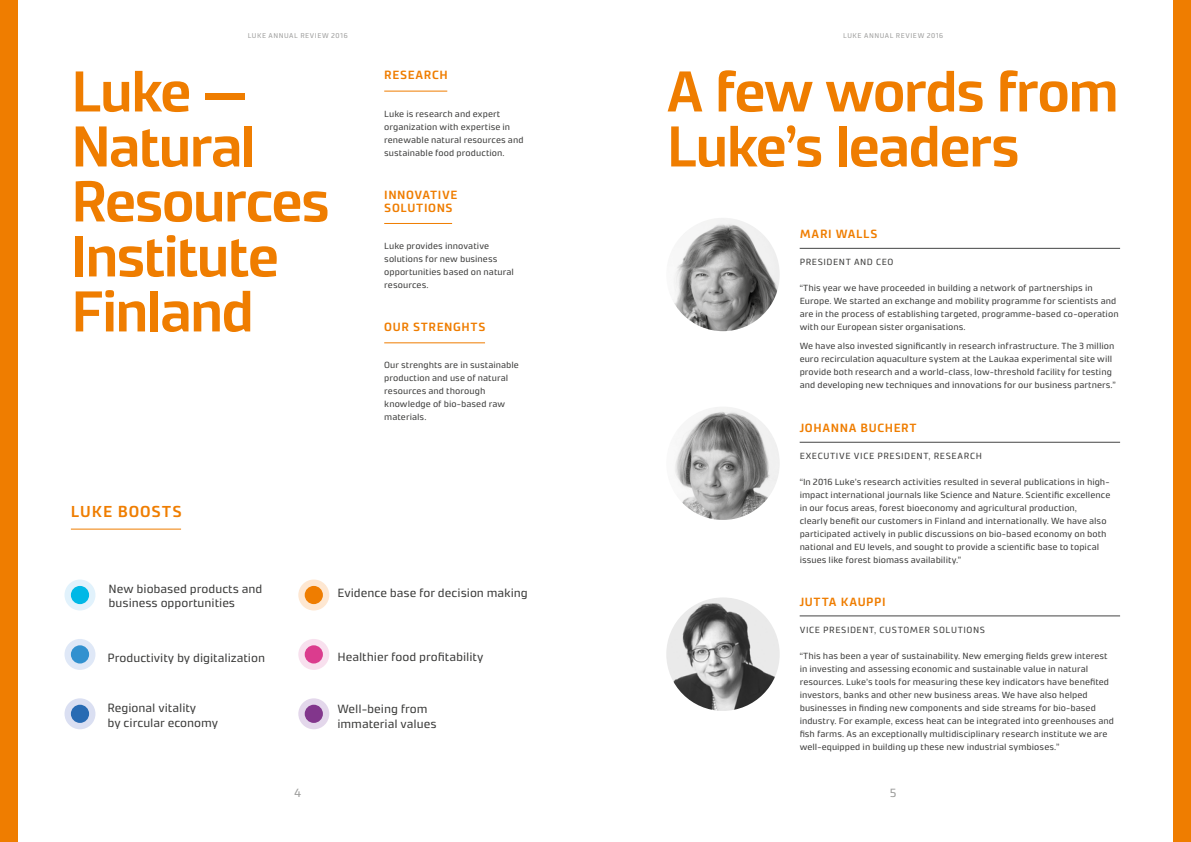
<style>
.page{position:relative;width:1191px;height:842px;background:#fff}
.page>*{position:absolute;margin:0;border:0;box-sizing:border-box;transform-origin:0 0}
.t1{font:600 58px/55px "Accura";letter-spacing:-.045em;color:#ef7d00}
.t2{font:600 16px "Accura";letter-spacing:.055em;color:#ef7d00}
.t3{font:12px/14.4px "Accura";color:#3c3c3b}
.t4{font:600 12px/13px "Accura";letter-spacing:.05em;color:#ef7d00}
.t5{font:12px "Accura";color:#9d9d9c}
.t6{font:9px/13px "Accura";letter-spacing:.01em;color:#3c3c3b}
.t7{font:9px "Accura";letter-spacing:.07em;color:#3c3c3b}
.t8{font:9px "Accura";letter-spacing:.065em;color:#3c3c3b}
.t9{font:9px "Accura";letter-spacing:.06em;color:#3c3c3b}
.t10{font:7px "Accura";letter-spacing:.075em;color:#9d9d9c}
</style>
<div class="page">
<hr style="left:384px;top:91px;width:63px;height:1px;background:#ef7d00">
<hr style="left:384px;top:223px;width:68px;height:1px;background:#ef7d00">
<hr style="left:384px;top:342px;width:101px;height:1px;background:#ef7d00">
<div style="left:64px;top:579px;width:31px;height:31px;background:#e1f2fc;border-radius:50%"></div>
<div style="left:298px;top:579px;width:31px;height:31px;background:#fee7d1;border-radius:50%"></div>
<div style="left:64px;top:639px;width:31px;height:31px;background:#dfe8f7;border-radius:50%"></div>
<div style="left:298px;top:639px;width:31px;height:31px;background:#f8e0ee;border-radius:50%"></div>
<div style="left:298px;top:698px;width:31px;height:31px;background:#e3d7eb;border-radius:50%"></div>
<div style="left:64px;top:698px;width:31px;height:31px;background:#dadff2;border-radius:50%"></div>
<hr style="left:71px;top:529px;width:110px;height:1px;background:#ef7d00">
<div style="left:71px;top:586px;width:18px;height:18px;background:#00b8e6;border-radius:50%"></div>
<div style="left:305px;top:586px;width:18px;height:18px;background:#ef7d00;border-radius:50%"></div>
<div style="left:71px;top:645px;width:18px;height:18px;background:#3291cf;border-radius:50%"></div>
<div style="left:305px;top:645px;width:18px;height:18px;background:#db3c8e;border-radius:50%"></div>
<div style="left:305px;top:705px;width:18px;height:18px;background:#82368c;border-radius:50%"></div>
<div style="left:71px;top:705px;width:18px;height:18px;background:#286bb3;border-radius:50%"></div>
<div style="left:0;top:0;width:17px;height:842px;background:#ef7d00"></div>
<hr style="left:799px;top:248px;width:321px;height:1px;background:#444545">
<hr style="left:799px;top:442px;width:321px;height:1px;background:#444545">
<hr style="left:799px;top:616px;width:321px;height:1px;background:#444545">
<img style="left:666px;top:218px;width:113px;height:113px;border-radius:57px">
<img style="left:666px;top:407px;width:113px;height:113px;border-radius:57px">
<img style="left:666px;top:597px;width:113px;height:114px;border-radius:57px">
<div style="left:1174px;top:0;width:17px;height:842px;background:#ef7d00"></div>
<p class="t10" style="left:248px;top:31px;width:101px">LUKE ANNUAL REVIEW 2016</p>
<p class="t10" style="left:843px;top:31px;width:101px">LUKE ANNUAL REVIEW 2016</p>
<h1 class="t1" style="left:71px;top:64px;width:261px">Luke —<br>Natural<br>Resources<br>Institute<br>Finland</h1>
<h3 class="t4" style="left:384px;top:69px;width:65px">RESEARCH</h3>
<p class="t6" style="left:384px;top:107px;width:141px">Luke is research and expert organization with expertise in renewable natural resources and sustainable food production.</p>
<h3 class="t4" style="left:384px;top:188px;width:75px">INNOVATIVE<br>SOLUTIONS</h3>
<p class="t6" style="left:384px;top:239px;width:131px">Luke provides innovative solutions for new business opportunities based on natural resources.</p>
<h3 class="t4" style="left:384px;top:320px;width:103px">OUR STRENGHTS</h3>
<p class="t6" style="left:384px;top:359px;width:136px">Our strenghts are in sustainable production and use of natural resources and thorough knowledge of bio-based raw materials.</p>
<h2 class="t2" style="left:71px;top:502px;width:112px">LUKE BOOSTS</h2>
<h3 class="t3" style="left:109px;top:581px;width:155px">New biobased products and business opportunities</h3>
<h3 class="t3" style="left:337px;top:585px;width:192px">Evidence base for decision making</h3>
<h3 class="t3" style="left:108px;top:650px;width:159px">Productivity by digitalization</h3>
<h3 class="t3" style="left:337px;top:650px;width:147px">Healthier food profitability</h3>
<h3 class="t3" style="left:108px;top:701px;width:112px">Regional vitality<br>by circular economy</h3>
<h3 class="t3" style="left:337px;top:702px;width:101px">Well-being from immaterial values</h3>
<h1 class="t1" style="left:666px;top:64px;width:454px">A few words from<br>Luke’s leaders</h1>
<h3 class="t4" style="left:799px;top:228px;width:79px">MARI WALLS</h3>
<p class="t9" style="left:799px;top:257px;width:95px">PRESIDENT AND CEO</p>
<p class="t6" style="left:799px;top:282px;width:320px">“This year we have proceeded in building a network of partnerships in Europe. We started an exchange and mobility programme for scientists and are in the process of establishing targeted, programme-based co-operation with our European sister organisations.</p>
<p class="t6" style="left:799px;top:339px;width:317px">We have also invested significantly in research infrastructure. The 3 million euro recirculation aquaculture system at the Laukaa experimental site will provide both research and a world-class, low-threshold facility for testing and developing new techniques and innovations for our business partners.”</p>
<h3 class="t4" style="left:799px;top:421px;width:118px">JOHANNA BUCHERT</h3>
<p class="t7" style="left:799px;top:451px;width:184px">EXECUTIVE VICE PRESIDENT, RESEARCH</p>
<p class="t6" style="left:799px;top:476px;width:312px">“In 2016 Luke’s research activities resulted in several publications in high&shy;impact international journals like Science and Nature. Scientific excellence in our focus areas, forest bioeconomy and agricultural production,<br>clearly benefit our customers in Finland and internationally. We have also participated actively in public discussions on bio-based economy on both national and EU levels, and sought to provide a scientific base to topical issues like forest biomass availability.”</p>
<h3 class="t4" style="left:799px;top:595px;width:87px">JUTTA KAUPPI</h3>
<p class="t8" style="left:799px;top:624px;width:187px">VICE PRESIDENT, CUSTOMER SOLUTIONS</p>
<p class="t6" style="left:799px;top:649px;width:316px">“This has been a year of sustainability. New emerging fields grew interest in investing and assessing economic and sustainable value in natural resources. Luke’s tools for measuring these key indicators have benefited investors, banks and other new business areas. We have also helped businesses in finding new components and side streams for bio-based industry. For example, excess heat can be integrated into greenhouses and fish farms. As an exceptionally multidisciplinary research institute we are well-equipped in building up these new industrial symbioses.”</p>
<h3 class="t5" style="left:294px;top:785px;width:9px">4</h3>
<h3 class="t5" style="left:889px;top:785px;width:8px">5</h3>
</div>
